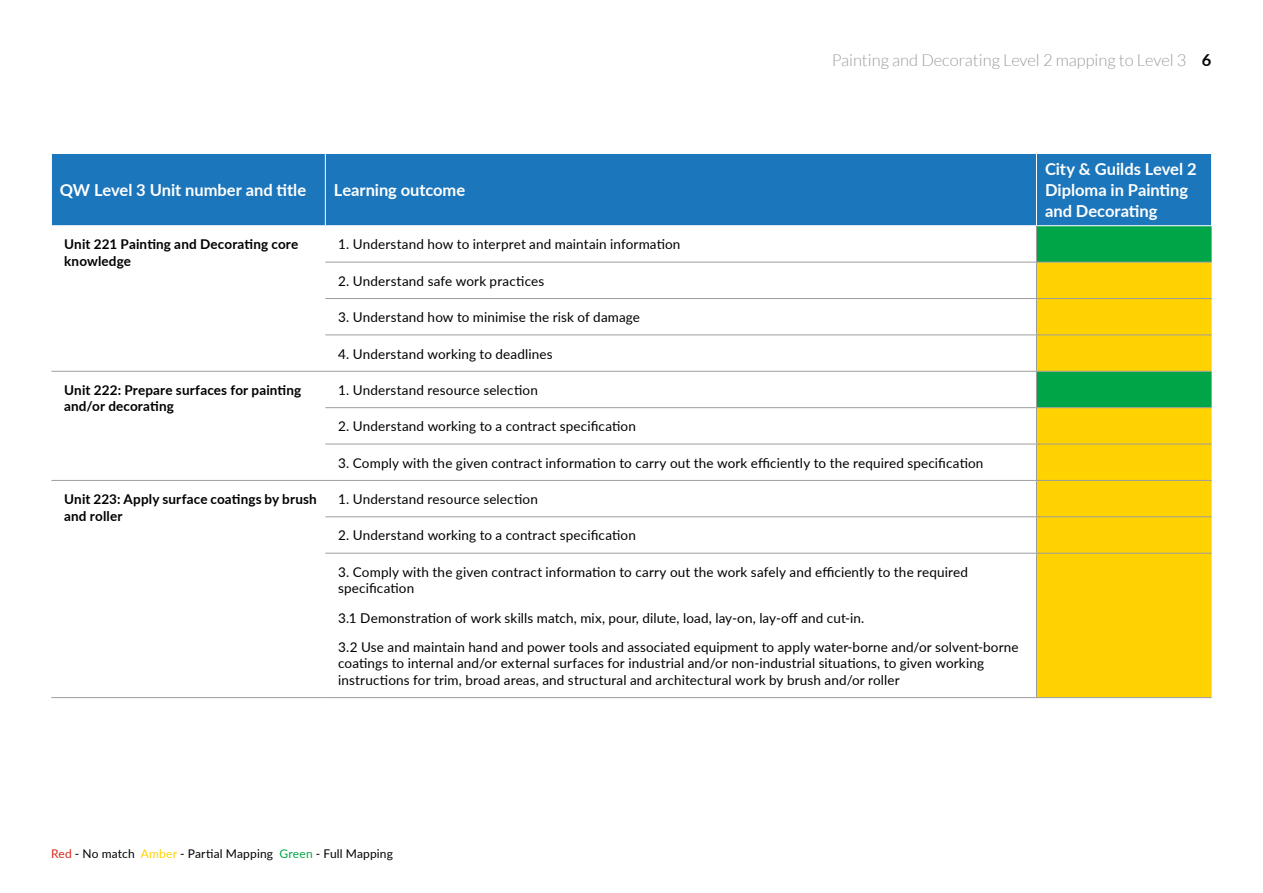
<style>
.page{position:relative;width:1263px;height:893px;background:#fff}
.page>*{position:absolute;margin:0;border:0;box-sizing:border-box;transform-origin:0 0}
.t1{font:700 16.5px/21px "Lato";color:#fff}
.t2{font:300 16.5px "Lato";color:#9d9d9c}
.t3{font:13.5px/16.5px "Lato";letter-spacing:.01em;color:#000}
.t4{font:700 13.5px/16.5px "Lato";letter-spacing:.01em;color:#000}
.t5{font:12px "Lato";letter-spacing:.015em;color:#000}
.s1{font-weight:700;color:#000}
.s2{color:#db291c}
.s3{color:#ffd200}
.s4{color:#00a547}
</style>
<div class="page">
<div style="left:52px;top:154px;width:1159px;height:71px;background:#1c76bc"></div>
<div style="left:1037px;top:226px;width:174px;height:36px;background:#00a547"></div>
<svg style="left:1037px;top:263px;width:174px;height:434px;background:#e9ce06"></svg>
<hr style="left:325px;top:262px;width:711px;height:1px;background:#9d9d9c">
<hr style="left:1036px;top:262px;width:175px;height:1px;background:#9d9d9c">
<hr style="left:325px;top:298px;width:711px;height:1px;background:#9d9d9c">
<hr style="left:1036px;top:298px;width:175px;height:1px;background:#9d9d9c">
<hr style="left:325px;top:334px;width:711px;height:1px;background:#9d9d9c">
<hr style="left:1036px;top:334px;width:175px;height:1px;background:#9d9d9c">
<hr style="left:325px;top:371px;width:711px;height:1px;background:#9d9d9c">
<hr style="left:1036px;top:371px;width:175px;height:1px;background:#9d9d9c">
<hr style="left:325px;top:407px;width:711px;height:1px;background:#9d9d9c">
<hr style="left:1036px;top:407px;width:175px;height:1px;background:#9d9d9c">
<hr style="left:325px;top:444px;width:711px;height:1px;background:#9d9d9c">
<hr style="left:1036px;top:444px;width:175px;height:1px;background:#9d9d9c">
<hr style="left:325px;top:480px;width:711px;height:1px;background:#9d9d9c">
<hr style="left:1036px;top:480px;width:175px;height:1px;background:#9d9d9c">
<hr style="left:325px;top:516px;width:711px;height:1px;background:#9d9d9c">
<hr style="left:1036px;top:516px;width:175px;height:1px;background:#9d9d9c">
<hr style="left:325px;top:553px;width:711px;height:1px;background:#9d9d9c">
<hr style="left:1036px;top:553px;width:175px;height:1px;background:#9d9d9c">
<hr style="left:325px;top:697px;width:711px;height:1px;background:#9d9d9c">
<hr style="left:1036px;top:697px;width:175px;height:1px;background:#9d9d9c">
<hr style="left:325px;top:154px;width:1px;height:71px;background:#fff">
<hr style="left:51px;top:371px;width:274px;height:1px;background:#9d9d9c">
<hr style="left:51px;top:480px;width:274px;height:1px;background:#9d9d9c">
<hr style="left:51px;top:697px;width:274px;height:1px;background:#9d9d9c">
<hr style="left:1036px;top:226px;width:1px;height:36px;background:#9d9d9c">
<hr style="left:1036px;top:262px;width:1px;height:36px;background:#9d9d9c">
<hr style="left:1036px;top:299px;width:1px;height:35px;background:#9d9d9c">
<hr style="left:1036px;top:335px;width:1px;height:36px;background:#9d9d9c">
<hr style="left:1036px;top:372px;width:1px;height:35px;background:#9d9d9c">
<hr style="left:1036px;top:408px;width:1px;height:36px;background:#9d9d9c">
<hr style="left:1036px;top:444px;width:1px;height:36px;background:#9d9d9c">
<hr style="left:1036px;top:481px;width:1px;height:35px;background:#9d9d9c">
<hr style="left:1036px;top:517px;width:1px;height:36px;background:#9d9d9c">
<hr style="left:1036px;top:554px;width:1px;height:143px;background:#9d9d9c">
<hr style="left:1036px;top:154px;width:1px;height:71px;background:#fff">
<p class="t1" style="left:60px;top:179px;width:248px">QW Level 3 Unit number and title</p>
<p class="t1" style="left:334px;top:179px;width:133px">Learning outcome</p>
<p class="t2" style="left:832px;top:52px;width:381px">Painting and Decorating Level 2 mapping to Level 3 <span class="s1">6</span></p>
<p class="t1" style="left:1045px;top:158px;width:153px">City &amp; Guilds Level 2<br>Diploma in Painting and Decorating</p>
<p class="t4" style="left:64px;top:236px;width:236px">Unit 221 Painting and Decorating core knowledge</p>
<p class="t3" style="left:338px;top:236px;width:344px">1. Understand how to interpret and maintain information</p>
<p class="t3" style="left:338px;top:272px;width:208px">2. Understand safe work practices</p>
<p class="t3" style="left:338px;top:308px;width:303px">3. Understand how to minimise the risk of damage</p>
<p class="t3" style="left:338px;top:345px;width:216px">4. Understand working to deadlines</p>
<p class="t4" style="left:64px;top:381px;width:239px">Unit 222: Prepare surfaces for painting and/or decorating</p>
<p class="t3" style="left:338px;top:381px;width:201px">1. Understand resource selection</p>
<p class="t3" style="left:338px;top:418px;width:299px">2. Understand working to a contract specification</p>
<p class="t3" style="left:338px;top:454px;width:647px">3. Comply with the given contract information to carry out the work efficiently to the required specification</p>
<p class="t4" style="left:64px;top:490px;width:254px">Unit 223: Apply surface coatings by brush and roller</p>
<p class="t3" style="left:338px;top:490px;width:201px">1. Understand resource selection</p>
<p class="t3" style="left:338px;top:527px;width:299px">2. Understand working to a contract specification</p>
<p class="t3" style="left:338px;top:563px;width:631px">3. Comply with the given contract information to carry out the work safely and efficiently to the required specification</p>
<p class="t3" style="left:338px;top:602px;width:682px;line-height:29.2px">3.1 Demonstration of work skills match, mix, pour, dilute, load, lay-on, lay-off and cut-in.<br>3.2 Use and maintain hand and power tools and associated equipment to apply water-borne and/or solvent-borne</p>
<p class="t3" style="left:338px;top:655px;width:647px">coatings to internal and/or external surfaces for industrial and/or non-industrial situations, to given working instructions for trim, broad areas, and structural and architectural work by brush and/or roller</p>
<p class="t5" style="left:51px;top:845px;width:344px"><span class="s2">Red</span> - No match <span class="s3">Amber</span> - Partial Mapping <span class="s4">Green</span> - Full Mapping</p>
</div>
